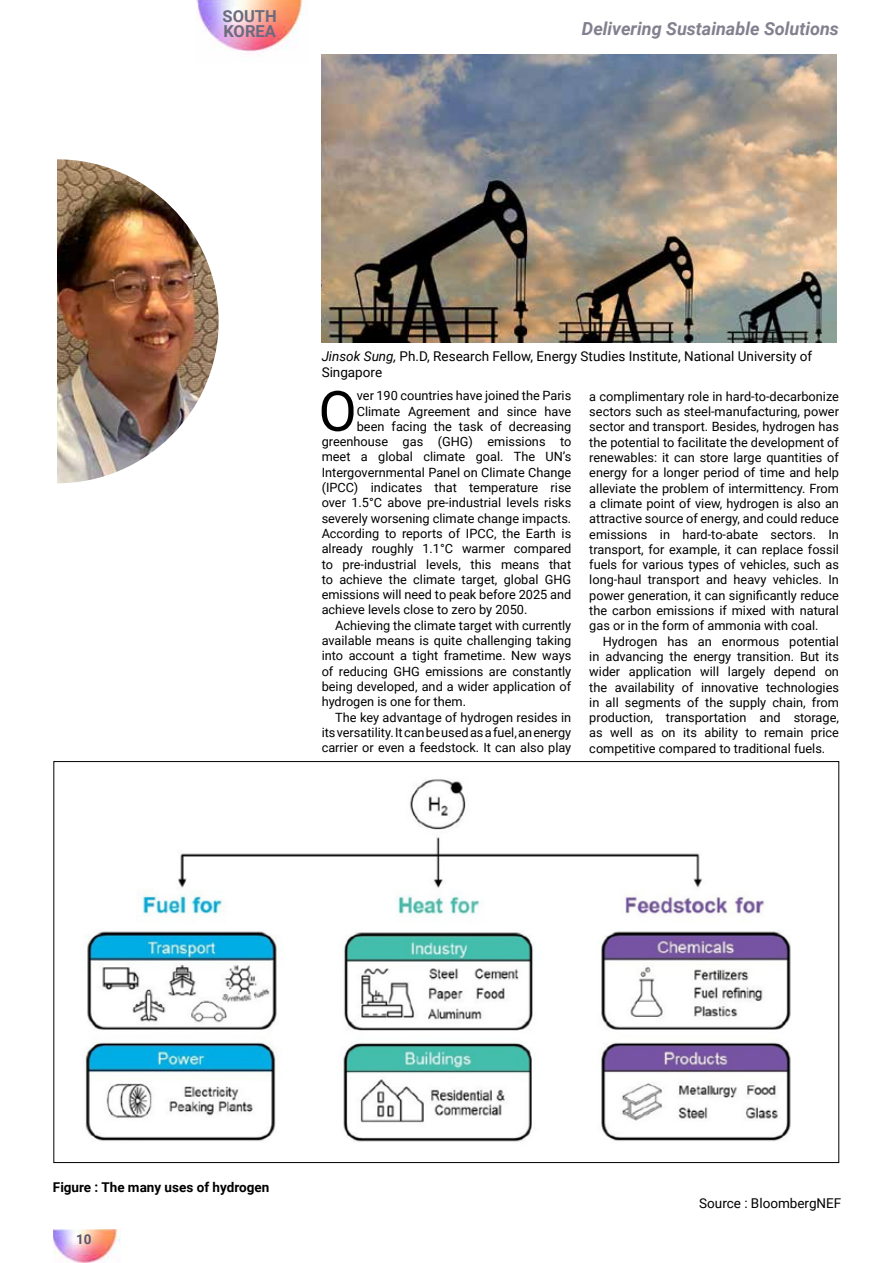
<style>
.page{position:relative;width:893px;height:1263px;background:#fff}
.page>*{position:absolute;margin:0;border:0;box-sizing:border-box;transform-origin:0 0}
.t1{font:55.8px "Roboto";color:#000}
.t2{font:italic 700 18px "Roboto";color:#82808f}
.t3{font:700 16.5px/15px "Roboto";color:#6d6a7e}
.t4{font:13.5px/16.2px "Roboto";color:#000}
.t5{font:700 13.5px "Roboto";color:#000}
.t6{font:700 13.5px "Roboto";color:#5a556e}
.t7{font:12.75px/15.3px "Roboto";color:#000;text-align:justify}
.s1{font-style:italic}
</style>
<div class="page">
<img style="left:53px;top:1229px;width:67px;height:33px">
<img style="left:197px;top:0;width:110px;height:52px">
<img style="left:85px;top:779px;width:706px;height:363px">
<img style="left:57px;top:159px;width:162px;height:324px">
<img style="left:322px;top:54px;width:514px;height:288px">
<p class="t3" style="left:223px;top:8px;width:56px">SOUTH<br>KOREA</p>
<h2 class="t2" style="left:582px;top:16px;width:259px">Delivering Sustainable Solutions</h2>
<p class="t4" style="left:322px;top:347px;width:492px"><span class="s1">Jinsok Sung,</span> Ph.D, Research Fellow, Energy Studies Institute, National University of<br>Singapore</p>
<p class="t7" style="left:589px;top:388px;width:251px">a complimentary role in hard-to-decarbonize sectors such as steel-manufacturing, power sector and transport. Besides, hydrogen has the potential to facilitate the development of renewables: it can store large quantities of energy for a longer period of time and help alleviate the problem of intermittency. From a climate point of view, hydrogen is also an attractive source of energy, and could reduce emissions in hard-to-abate sectors. In transport, for example, it can replace fossil fuels for various types of vehicles, such as long-haul transport and heavy vehicles. In power generation, it can significantly reduce the carbon emissions if mixed with natural gas or in the form of ammonia with coal.</p>
<p class="t7" style="left:589px;top:633px;width:251px;text-indent:14px">Hydrogen has an enormous potential in advancing the energy transition. But its wider application will largely depend on the availability of innovative technologies in all segments of the supply chain, from production, transportation and storage, as well as on its ability to remain price competitive compared to traditional fuels.</p>
<h1 class="t1" style="left:318px;top:372px;width:40px">O</h1>
<p class="t7" style="left:357px;top:388px;width:216px">ver 190 countries have joined the Paris</p>
<p class="t7" style="left:357px;top:403px;width:216px">Climate Agreement and since have</p>
<p class="t7" style="left:357px;top:418px;width:216px">been facing the task of decreasing</p>
<p class="t7" style="left:322px;top:433px;width:251px">greenhouse gas (GHG) emissions to</p>
<p class="t7" style="left:322px;top:449px;width:251px">meet a global climate goal. The UN’s</p>
<p class="t7" style="left:322px;top:464px;width:251px">Intergovernmental Panel on Climate Change</p>
<p class="t7" style="left:322px;top:479px;width:251px">(IPCC) indicates that temperature rise</p>
<p class="t7" style="left:322px;top:495px;width:251px">over 1.5°C above pre-industrial levels risks</p>
<p class="t7" style="left:322px;top:510px;width:251px">severely worsening climate change impacts.</p>
<p class="t7" style="left:322px;top:525px;width:251px">According to reports of IPCC, the Earth is</p>
<p class="t7" style="left:322px;top:541px;width:251px">already roughly 1.1°C warmer compared</p>
<p class="t7" style="left:322px;top:556px;width:251px">to pre-industrial levels, this means that</p>
<p class="t7" style="left:322px;top:571px;width:251px">to achieve the climate target, global GHG</p>
<p class="t7" style="left:322px;top:586px;width:251px">emissions will need to peak before 2025 and</p>
<p class="t7" style="left:322px;top:602px;width:207px">achieve levels close to zero by 2050.</p>
<p class="t7" style="left:335px;top:617px;width:238px">Achieving the climate target with currently</p>
<p class="t7" style="left:322px;top:632px;width:251px">available means is quite challenging taking</p>
<p class="t7" style="left:322px;top:648px;width:251px">into account a tight frametime. New ways</p>
<p class="t7" style="left:322px;top:663px;width:251px">of reducing GHG emissions are constantly</p>
<p class="t7" style="left:322px;top:678px;width:251px">being developed, and a wider application of</p>
<p class="t7" style="left:322px;top:694px;width:146px">hydrogen is one for them.</p>
<p class="t7" style="left:335px;top:709px;width:238px">The key advantage of hydrogen resides in</p>
<p class="t7" style="left:322px;top:724px;width:251px">its versatility. It can be used as a fuel, an energy</p>
<p class="t7" style="left:322px;top:739px;width:251px">carrier or even a feedstock. It can also play</p>
<p class="t5" style="left:53px;top:1178px;width:218px">Figure : The many uses of hydrogen</p>
<p class="t6" style="left:76px;top:1229px;width:17px">10</p>
<p class="t4" style="left:699px;top:1195px;width:144px">Source : BloombergNEF</p>
</div>
